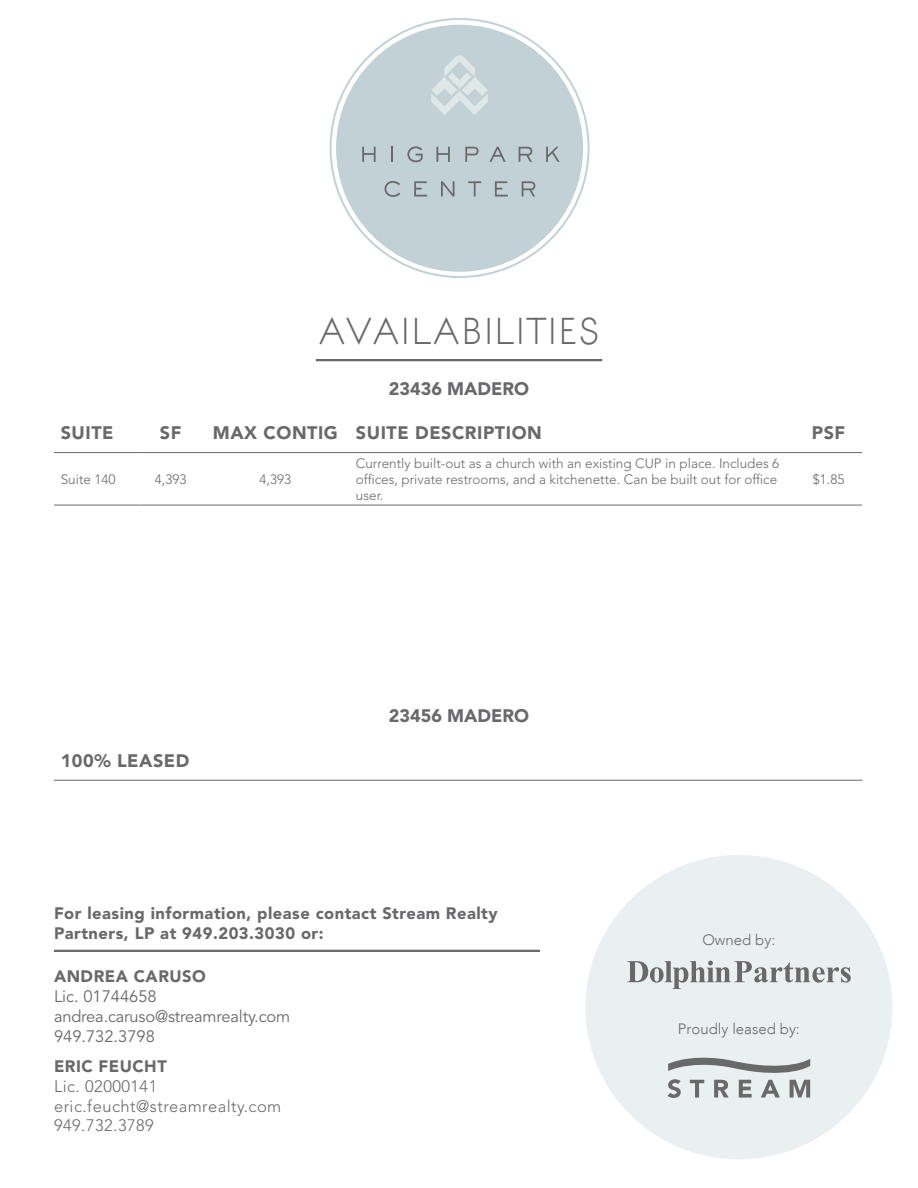
<style>
.page{position:relative;width:918px;height:1188px;background:#fff}
.page>*{position:absolute;margin:0;border:0;box-sizing:border-box;transform-origin:0 0}
.t1{font:300 36px "Bonveno CF";color:#69696c}
.t2{font:900 18px "Avenir LT Std";letter-spacing:.03em;color:#69696c}
.t3{font:900 18px "Avenir LT Std";color:#69696c}
.t4{font:900 16.5px/19.8px "Avenir LT Std";letter-spacing:.03em;color:#69696c}
.t5{font:16.5px "Avenir LT Std";letter-spacing:-.01em;color:#69696c}
.t6{font:300 16.5px "Avenir LT Std";letter-spacing:.03em;color:#69696c}
.t7{font:300 15px "Avenir";color:#69696c}
.t8{font:300 13.5px/16.2px "Avenir LT Std";color:#69696c}
</style>
<div class="page">
<hr style="left:316px;top:359px;width:286px;height:2px;background:#69696c">
<hr style="left:54px;top:950px;width:486px;height:2px;background:#69696c">
<div style="left:585px;top:855px;width:307px;height:304px;background:#eaeff1;border-radius:50%"></div>
<svg style="left:668px;top:1057px;width:142px;height:41px"></svg>
<svg style="left:627px;top:961px;width:224px;height:28px"></svg>
<svg style="left:330px;top:18px;width:260px;height:260px;fill:#c2d1d5"></svg>
<svg style="left:431px;top:56px;width:57px;height:59px;background:#cedadd"></svg>
<svg style="left:362px;top:147px;width:14px;height:15px"></svg>
<svg style="left:391px;top:147px;width:2px;height:15px"></svg>
<svg style="left:407px;top:146px;width:16px;height:16px"></svg>
<svg style="left:436px;top:147px;width:14px;height:15px"></svg>
<svg style="left:465px;top:147px;width:14px;height:15px"></svg>
<svg style="left:490px;top:147px;width:16px;height:15px"></svg>
<svg style="left:519px;top:147px;width:13px;height:15px"></svg>
<svg style="left:546px;top:147px;width:14px;height:15px"></svg>
<svg style="left:385px;top:181px;width:15px;height:16px"></svg>
<svg style="left:414px;top:181px;width:13px;height:16px"></svg>
<svg style="left:441px;top:181px;width:14px;height:16px"></svg>
<svg style="left:468px;top:181px;width:13px;height:16px"></svg>
<svg style="left:495px;top:181px;width:13px;height:16px"></svg>
<svg style="left:522px;top:181px;width:13px;height:16px"></svg>
<hr style="left:54px;top:452px;width:86px;height:1px;background:#69696c">
<hr style="left:140px;top:452px;width:61px;height:1px;background:#69696c">
<hr style="left:201px;top:452px;width:149px;height:1px;background:#69696c">
<hr style="left:350px;top:452px;width:445px;height:1px;background:#69696c">
<hr style="left:795px;top:452px;width:67px;height:1px;background:#69696c">
<hr style="left:54px;top:505px;width:86px;height:1px;background:#69696c">
<hr style="left:140px;top:505px;width:61px;height:1px;background:#69696c">
<hr style="left:201px;top:505px;width:149px;height:1px;background:#69696c">
<hr style="left:350px;top:505px;width:445px;height:1px;background:#69696c">
<hr style="left:795px;top:505px;width:67px;height:1px;background:#69696c">
<hr style="left:54px;top:780px;width:809px;height:1px;background:#69696c">
<p class="t1" style="left:318px;top:306px;width:284px">AVAILABILITIES</p>
<p class="t3" style="left:389px;top:378px;width:142px">23436 MADERO</p>
<p class="t2" style="left:61px;top:422px;width:54px">SUITE</p>
<p class="t2" style="left:160px;top:422px;width:23px">SF</p>
<p class="t2" style="left:213px;top:422px;width:127px">MAX CONTIG</p>
<p class="t2" style="left:356px;top:422px;width:187px">SUITE DESCRIPTION</p>
<p class="t2" style="left:812px;top:422px;width:35px">PSF</p>
<p class="t8" style="left:61px;top:471px;width:56px">Suite 140</p>
<p class="t8" style="left:155px;top:471px;width:33px">4,393</p>
<p class="t8" style="left:260px;top:471px;width:33px">4,393</p>
<p class="t8" style="left:356px;top:455px;width:425px">Currently built-out as a church with an existing CUP in place. Includes 6 offices, private restrooms, and a kitchenette. Can be built out for office user.</p>
<p class="t8" style="left:813px;top:471px;width:33px">$1.85</p>
<p class="t2" style="left:61px;top:750px;width:130px">100% LEASED</p>
<p class="t3" style="left:389px;top:705px;width:142px">23456 MADERO</p>
<p class="t4" style="left:54px;top:903px;width:445px">For leasing information, please contact Stream Realty<br>Partners, LP at 949.203.3030 or:</p>
<p class="t4" style="left:54px;top:967px;width:153px">ANDREA CARUSO</p>
<p class="t5" style="left:54px;top:987px;width:104px">Lic. 01744658</p>
<p class="t5" style="left:54px;top:1007px;width:238px">andrea.caruso@streamrealty.com</p>
<p class="t5" style="left:54px;top:1026px;width:102px">949.732.3798</p>
<p class="t4" style="left:54px;top:1056px;width:114px">ERIC FEUCHT</p>
<p class="t6" style="left:54px;top:1076px;width:105px">Lic. 02000141</p>
<p class="t6" style="left:54px;top:1096px;width:229px">eric.feucht@streamrealty.com</p>
<p class="t6" style="left:54px;top:1116px;width:101px">949.732.3789</p>
<p class="t7" style="left:702px;top:931px;width:74px">Owned by:</p>
<p class="t7" style="left:678px;top:1020px;width:123px">Proudly leased by:</p>
</div>
